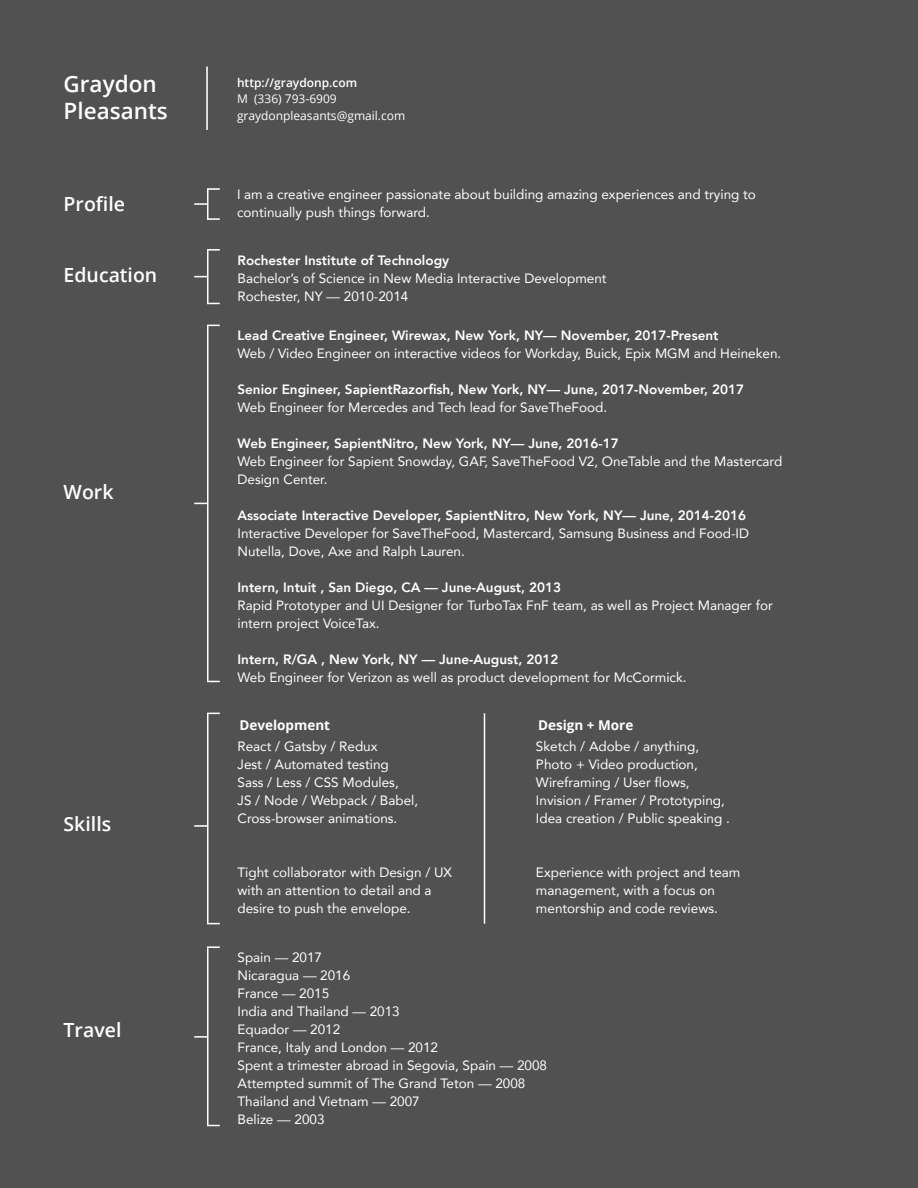
<style>
.page{position:relative;width:918px;height:1188px;background:#515151}
.page>*{position:absolute;margin:0;border:0;box-sizing:border-box;transform-origin:0 0}
.t1{font:600 22.5px/27px "Open Sans";color:#fff}
.t2{font:600 19.5px "Open Sans";color:#fff}
.t3{font:13.5px/18px "Avenir";color:#fff}
.t4{font:800 13.5px "Avenir";color:#fff}
.t5{font:700 13.5px "Open Sans";color:#fff}
.t6{font:12px/16.5px "Open Sans";color:#fff}
.t7{font:600 12px "Open Sans";color:#fff}
</style>
<div class="page">
<hr style="left:207px;top:189px;width:2px;height:30px;background:#fff">
<svg style="left:207px;top:188px;width:13px;height:2px"></svg>
<svg style="left:194px;top:203px;width:13px;height:2px"></svg>
<svg style="left:207px;top:218px;width:13px;height:2px"></svg>
<hr style="left:207px;top:713px;width:2px;height:211px;background:#fff">
<svg style="left:194px;top:825px;width:13px;height:2px"></svg>
<hr style="left:207px;top:325px;width:2px;height:356px;background:#fff">
<svg style="left:194px;top:503px;width:13px;height:1px"></svg>
<svg style="left:207px;top:681px;width:13px;height:1px"></svg>
<hr style="left:207px;top:948px;width:2px;height:178px;background:#fff">
<svg style="left:194px;top:1036px;width:13px;height:2px"></svg>
<svg style="left:207px;top:946px;width:13px;height:2px"></svg>
<hr style="left:484px;top:713px;width:1px;height:211px;background:#fff">
<hr style="left:207px;top:250px;width:2px;height:53px;background:#fff">
<svg style="left:207px;top:249px;width:13px;height:2px"></svg>
<svg style="left:194px;top:276px;width:13px;height:1px"></svg>
<svg style="left:207px;top:303px;width:13px;height:1px"></svg>
<hr style="left:206px;top:67px;width:2px;height:63px;background:#fff">
<h1 class="t1" style="left:64px;top:70px;width:106px">Graydon<br>Pleasants</h1>
<p class="t7" style="left:237px;top:74px;width:122px">http://graydonp.com</p>
<p class="t6" style="left:237px;top:90px;width:170px">M (336) 793-6909 graydonpleasants@gmail.com</p>
<h2 class="t2" style="left:64px;top:190px;width:63px">Profile</h2>
<h2 class="t2" style="left:64px;top:262px;width:95px">Education</h2>
<h2 class="t2" style="left:64px;top:478px;width:51px">Work</h2>
<h2 class="t2" style="left:64px;top:810px;width:49px">Skills</h2>
<h2 class="t2" style="left:64px;top:1016px;width:59px">Travel</h2>
<p class="t3" style="left:237px;top:185px;width:521px">I am a creative engineer passionate about building amazing experiences and trying to continually push things forward.</p>
<p class="t4" style="left:237px;top:249px;width:213px">Rochester Institute of Technology</p>
<p class="t3" style="left:237px;top:269px;width:371px">Bachelor’s of Science in New Media Interactive Development<br>Rochester, NY — 2010-2014</p>
<p class="t4" style="left:237px;top:325px;width:482px">Lead Creative Engineer, Wirewax, New York, NY— November, 2017-Present</p>
<p class="t3" style="left:237px;top:344px;width:545px">Web / Video Engineer on interactive videos for Workday, Buick, Epix MGM and Heineken.</p>
<p class="t4" style="left:237px;top:379px;width:508px">Senior Engineer, SapientRazorfish, New York, NY— June, 2017-November, 2017</p>
<p class="t3" style="left:237px;top:398px;width:371px">Web Engineer for Mercedes and Tech lead for SaveTheFood.</p>
<p class="t4" style="left:237px;top:433px;width:383px">Web Engineer, SapientNitro, New York, NY— June, 2016-17</p>
<p class="t3" style="left:237px;top:452px;width:546px">Web Engineer for Sapient Snowday, GAF, SaveTheFood V2, OneTable and the Mastercard<br>Design Center.</p>
<p class="t4" style="left:237px;top:505px;width:510px">Associate Interactive Developer, SapientNitro, New York, NY— June, 2014-2016</p>
<p class="t3" style="left:237px;top:524px;width:513px">Interactive Developer for SaveTheFood, Mastercard, Samsung Business and Food-ID<br>Nutella, Dove, Axe and Ralph Lauren.</p>
<p class="t4" style="left:237px;top:577px;width:325px">Intern, Intuit , San Diego, CA — June-August, 2013</p>
<p class="t3" style="left:237px;top:596px;width:537px">Rapid Prototyper and UI Designer for TurboTax FnF team, as well as Project Manager for intern project VoiceTax.</p>
<p class="t4" style="left:237px;top:649px;width:322px">Intern, R/GA , New York, NY — June-August, 2012</p>
<p class="t3" style="left:237px;top:668px;width:451px">Web Engineer for Verizon as well as product development for McCormick.</p>
<p class="t5" style="left:239px;top:716px;width:92px">Development</p>
<p class="t3" style="left:238px;top:737px;width:182px">React / Gatsby / Redux<br>Jest / Automated testing<br>Sass / Less / CSS Modules,<br>JS / Node / Webpack / Babel,<br>Cross-browser animations.</p>
<p class="t3" style="left:238px;top:863px;width:216px">Tight collaborator with Design / UX with an attention to detail and a desire to push the envelope.</p>
<p class="t5" style="left:538px;top:716px;width:97px">Design + More</p>
<p class="t3" style="left:536px;top:737px;width:195px">Sketch / Adobe / anything,<br>Photo + Video production,<br>Wireframing / User flows,<br>Invision / Framer / Prototyping,<br>Idea creation / Public speaking .</p>
<p class="t3" style="left:536px;top:863px;width:206px">Experience with project and team management, with a focus on mentorship and code reviews.</p>
<p class="t3" style="left:237px;top:948px;width:311px">Spain — 2017<br>Nicaragua — 2016<br>France — 2015<br>India and Thailand — 2013<br>Equador — 2012<br>France, Italy and London — 2012<br>Spent a trimester abroad in Segovia, Spain — 2008<br>Attempted summit of The Grand Teton — 2008<br>Thailand and Vietnam — 2007<br>Belize — 2003</p>
</div>
